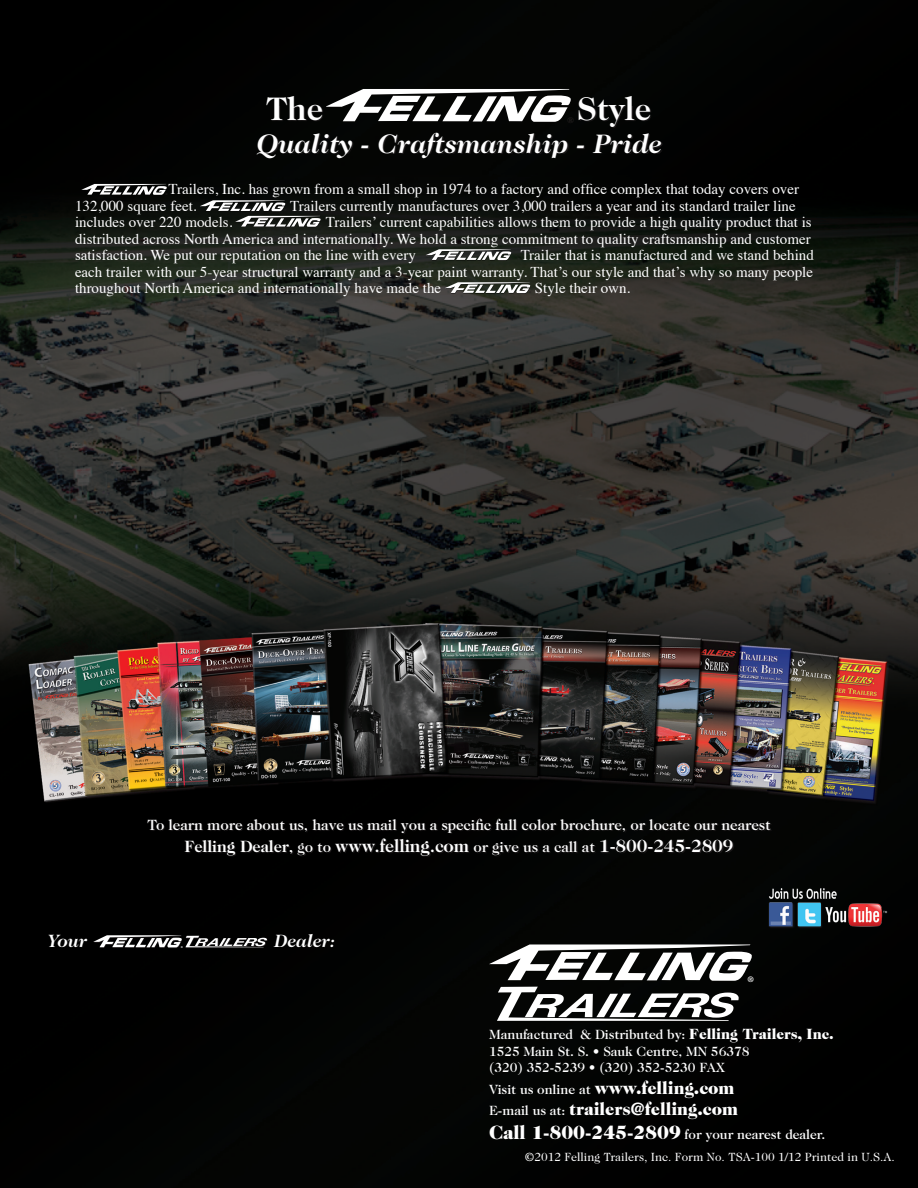
<style>
.page{position:relative;width:918px;height:1188px;background:#fff}
.page>*{position:absolute;margin:0;border:0;box-sizing:border-box;transform-origin:0 0}
.t1{font:700 33px "Caslon Two Twenty Four";color:#fff}
.t2{font:italic 700 27px "Caslon Two Twenty Four";color:#fff}
.t3{font:700 18px "Caslon Two Twenty Four";letter-spacing:-.005em;color:#fff}
.t4{font:900 18px "Caslon Two Twenty Four";letter-spacing:-.005em;color:#fff}
.t5{font:italic 700 18px "Caslon Two Twenty Four";color:#fff}
.t6{font:15px/16.5px "Times";color:#fff;text-align:justify}
.t7{font:500 15px "Caslon Two Twenty Four";letter-spacing:-.005em;color:#fff}
.t8{font:500 13.5px/16.5px "Caslon Two Twenty Four";letter-spacing:-.005em;color:#fff}
.t9{font:12px "Caslon Two Twenty Four";color:#fff}
.t10{font:700 8.1px "Caslon Two Twenty Four";color:#fff}
.t11{font:700 2.7px "Caslon Two Twenty Four";color:#fff}
.s1{font-size:16.5px}
.s2{font-size:15px}
.s3{font-weight:500;font-size:15px}
.s4{font-weight:900;font-size:15px}
.s5{font-weight:900;font-size:18px}
.s6{font-weight:500;font-size:13.5px}
.s7{font-weight:900;font-size:19.5px}
</style>
<div class="page">
<img style="left:0;top:0;width:918px;height:1188px">
<svg style="left:489px;top:944px;width:263px;height:78px"></svg>
<div style="left:259px;top:106px;width:403px;height:47px;background:#231f20;opacity:.75"></div>
<svg style="left:327px;top:89px;width:244px;height:34px"></svg>
<svg style="left:81px;top:184px;width:86px;height:11px"></svg>
<svg style="left:200px;top:200px;width:121px;height:27px"></svg>
<svg style="left:426px;top:249px;width:86px;height:12px"></svg>
<svg style="left:445px;top:282px;width:85px;height:12px"></svg>
<div style="left:148px;top:820px;width:624px;height:37px;background:#231f20;opacity:.75"></div>
<svg style="left:93px;top:935px;width:175px;height:13px"></svg>
<img style="left:747px;top:875px;width:162px;height:70px">
<h1 class="t1" style="left:266px;top:90px;width:58px">The</h1>
<h1 class="t1" style="left:577px;top:90px;width:75px">Style</h1>
<h2 class="t2" style="left:256px;top:128px;width:407px">Quality - Craftsmanship - Pride</h2>
<p class="t6" style="left:75px;top:180px;width:726px;text-indent:93px">Trailers, Inc. has grown from a small shop in 1974 to a factory and office complex that today covers over<br>132,000 square feet.</p>
<p class="t6" style="left:290px;top:196px;width:507px">Trailers currently manufactures over 3,000 trailers a year and its standard trailer line</p>
<p class="t6" style="left:75px;top:213px;width:159px">includes over 220 models.</p>
<p class="t6" style="left:75px;top:213px;width:738px;text-indent:251px">Trailers’ current capabilities allows them to provide a high quality product that is distributed across North America and internationally. We hold a strong commitment to quality craftsmanship and customer satisfaction. We put our reputation on the line with every</p>
<p class="t6" style="left:75px;top:246px;width:740px;text-indent:446px">Trailer that is manufactured and we stand behind each trailer with our 5-year structural warranty and a 3-year paint warranty. That’s our style and that’s why so many people throughout North America and internationally have made the</p>
<p class="t6" style="left:535px;top:279px;width:97px">Style their own.</p>
<p class="t7" style="left:147px;top:816px;width:625px">To learn more about us, have us mail you a specific full color brochure, or locate our nearest</p>
<p class="t3" style="left:184px;top:835px;width:551px"><span class="s1">Felling Dealer</span><span class="s2">,</span> <span class="s3">go to</span> www.felling.com <span class="s3">or give us a call at</span> 1-800-245-2809</p>
<p class="t5" style="left:47px;top:931px;width:41px">Your</p>
<p class="t11" style="left:181px;top:946px;width:4px">®</p>
<p class="t5" style="left:274px;top:931px;width:62px">Dealer:</p>
<p class="t10" style="left:748px;top:975px;width:8px">®</p>
<p class="t8" style="left:489px;top:1026px;width:346px">Manufactured &amp; Distributed by: <span class="s4">Felling Trailers, Inc.<br></span>1525 Main St. S. • Sauk Centre, MN 56378<br>(320) 352-5239 • (320) 352-5230 FAX</p>
<p class="t8" style="left:489px;top:1081px;width:247px">Visit us online at <span class="s5">www.felling.com</span></p>
<p class="t4" style="left:489px;top:1099px;width:251px"><span class="s6">E-mail us at:</span> trailers@felling.com</p>
<p class="t8" style="left:489px;top:1126px;width:338px"><span class="s7">Call 1-800-245-2809</span> for your nearest dealer.</p>
<p class="t9" style="left:525px;top:1150px;width:371px">©2012 Felling Trailers, Inc. Form No. TSA-100 1/12 Printed in U.S.A.</p>
</div>
